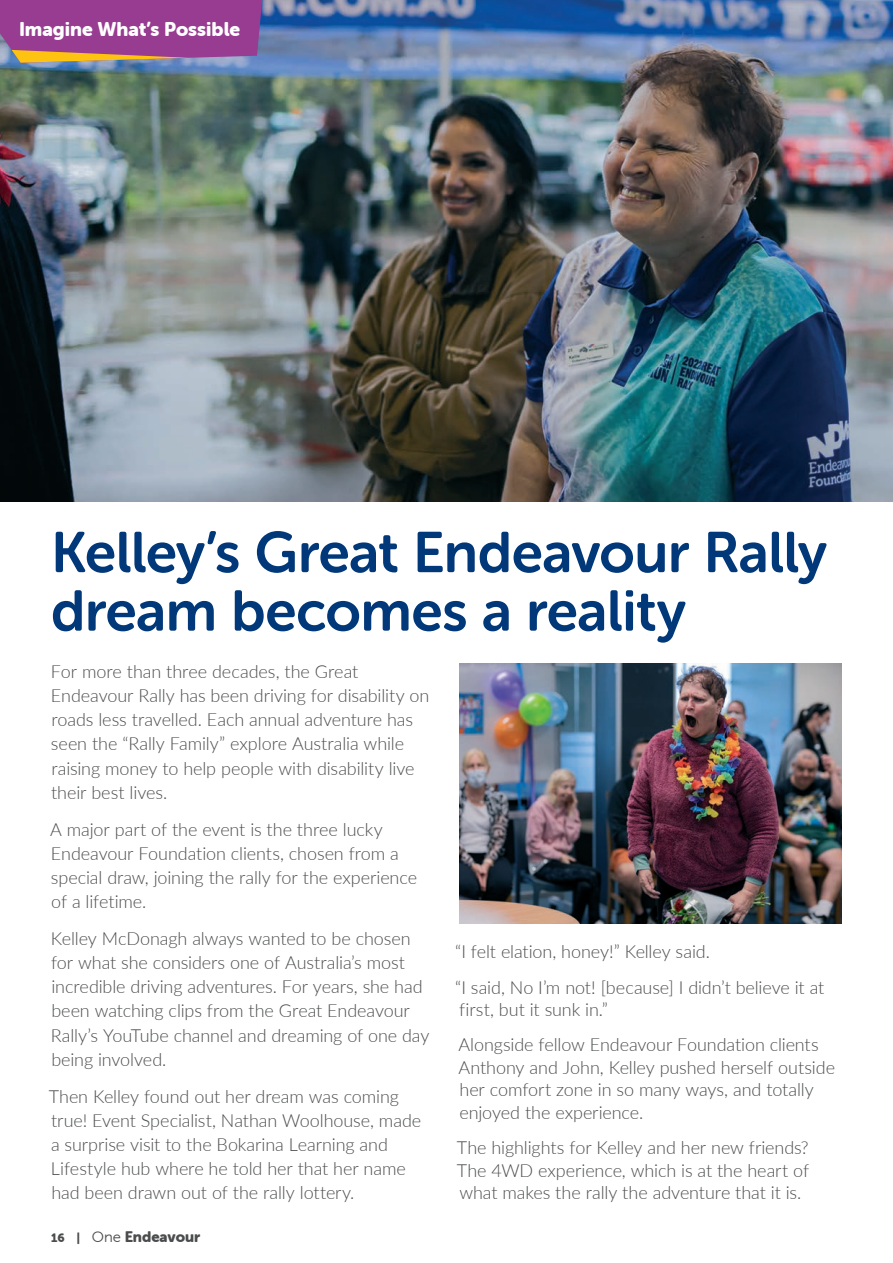
<style>
.page{position:relative;width:893px;height:1263px;background:#fff}
.page>*{position:absolute;margin:0;border:0;box-sizing:border-box;transform-origin:0 0}
.Body_Copy{font:57px/58.5px "Museo Sans Rounded 700";letter-spacing:-.01em;color:#013879}
.Bebas_Intro{font:19.5px "Museo Sans Rounded 900";color:#fff}
.Body_Copy-2{font:300 18px/24.2px "Lato";letter-spacing:-.005em;color:#4b4c4d}
.t1{font:15px "Museo Sans Rounded 900";color:#4b4c4d}
.s1{font-size:12px}
.s2{font-family:"Museo Sans Rounded 300"}
</style>
<div class="page">
<img style="left:0;top:0;width:893px;height:502px">
<svg style="left:0;top:0;width:262px;height:63px;background:#9c4c8c"></svg>
<img style="left:459px;top:663px;width:383px;height:260px">
<p class="Bebas_Intro" style="left:19px;top:18px;width:223px">Imagine What’s Possible</p>
<p class="Body_Copy" style="left:51px;top:523px;width:778px">Kelley’s Great Endeavour Rally dream becomes a reality</p>
<p class="Body_Copy-2" style="left:51px;top:659px;width:380px">For more than three decades, the Great Endeavour Rally has been driving for disability on roads less travelled. Each annual adventure has seen the “Rally Family” explore Australia while raising money to help people with disability live their best lives.</p>
<p class="Body_Copy-2" style="left:50px;top:816px;width:368px">A major part of the event is the three lucky Endeavour Foundation clients, chosen from a special draw, joining the rally for the experience of a lifetime.</p>
<p class="Body_Copy-2" style="left:51px;top:926px;width:380px">Kelley McDonagh always wanted to be chosen for what she considers one of Australia’s most incredible driving adventures. For years, she had been watching clips from the Great Endeavour Rally’s YouTube channel and dreaming of one day being involved.</p>
<p class="Body_Copy-2" style="left:49px;top:1083px;width:374px">Then Kelley found out her dream was coming true! Event Specialist, Nathan Woolhouse, made a surprise visit to the Bokarina Learning and Lifestyle hub where he told her that her name had been drawn out of the rally lottery.</p>
<p class="t1" style="left:51px;top:1228px;width:151px"><span class="s1">16 |</span> <span class="s2">One</span> Endeavour</p>
<p class="Body_Copy-2" style="left:455px;top:939px;width:256px">“I felt elation, honey!” Kelley said.</p>
<p class="Body_Copy-2" style="left:455px;top:975px;width:371px;line-height:22.5px">“I said, No I’m not! [because] I didn’t believe it at first, but it sunk in.”</p>
<p class="Body_Copy-2" style="left:458px;top:1033px;width:378px;line-height:22.5px">Alongside fellow Endeavour Foundation clients Anthony and John, Kelley pushed herself outside her comfort zone in so many ways, and totally enjoyed the experience.</p>
<p class="Body_Copy-2" style="left:457px;top:1136px;width:354px;line-height:22.5px;text-align:justify">The highlights for Kelley and her new friends?<br>The 4WD experience, which is at the heart of what makes the rally the adventure that it is.</p>
</div>
